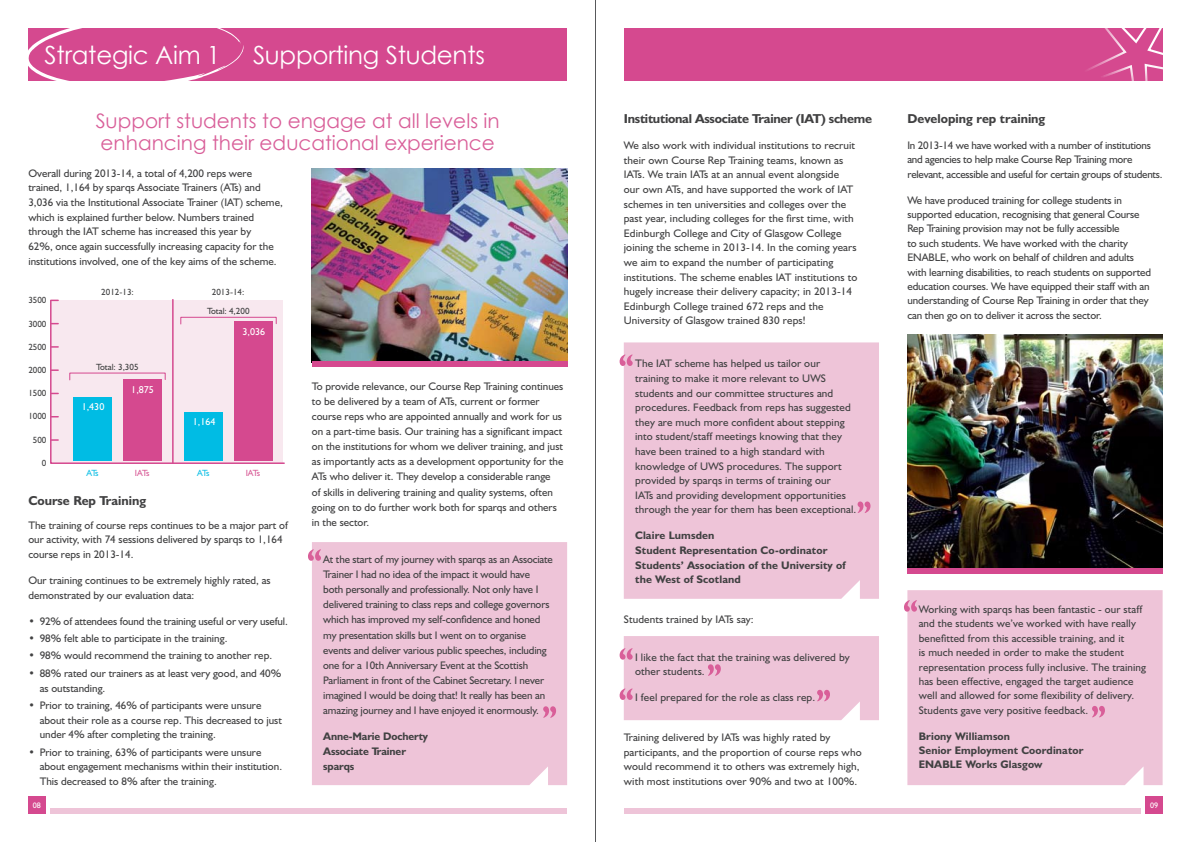
<style>
.page{position:relative;width:1191px;height:842px;background:#fff}
.page>*{position:absolute;margin:0;border:0;box-sizing:border-box;transform-origin:0 0}
.t1{font:25px "Century Gothic";letter-spacing:-.01em;color:#fff}
.t2{font:20px/22px "Century Gothic";color:#d95f99}
.t3{font:700 13px "Humanist 521 BT";letter-spacing:-.02em;color:#414142}
.t4{font:700 13px "Humanist 521 BT";color:#414142}
.t5{font:11px/14.6px "Humanist 521 BT";color:#414142}
.t6{font:700 11px/14.6px "Humanist 521 BT";letter-spacing:.01em;color:#414142}
.t7{font:11px/14.4px "Humanist 521 BT";letter-spacing:-.02em;color:#414142}
.t8{font:700 11px/15px "Humanist 521 BT";letter-spacing:-.01em;color:#414142}
.t9{font:10px "Humanist 521 BT";color:#fff}
.t10{font:9px "Humanist 521 BT";color:#414142}
.t11{font:9px "Humanist 521 BT";letter-spacing:-.075em;color:#d95f99}
.t12{font:9px "Humanist 521 BT";letter-spacing:-.125em;color:#16c1e6}
.t13{font:8px "Humanist 521 BT";color:#fff}
</style>
<div class="page">
<div style="left:28px;top:28px;width:539px;height:53px;background:#d5498f"></div>
<div style="left:624px;top:28px;width:538px;height:53px;background:#d5498f"></div>
<svg style="left:28px;top:28px;width:216px;height:53px"></svg>
<hr style="left:595px;top:0;width:1px;height:842px;background:#58595b">
<div style="left:624px;top:342px;width:255px;height:257px;background:#eec4d8"></div>
<div style="left:312px;top:542px;width:255px;height:243px;background:#eec4d8"></div>
<div style="left:907px;top:590px;width:255px;height:195px;background:#eec4d8"></div>
<img style="left:312px;top:168px;width:255px;height:193px">
<img style="left:907px;top:334px;width:255px;height:234px">
<svg style="left:50px;top:299px;width:235px;height:165px;background:#d3bbd5"></svg>
<div style="left:312px;top:361px;width:255px;height:6px;background:#d5498f"></div>
<div style="left:907px;top:568px;width:255px;height:6px;background:#d5498f"></div>
<svg style="left:543px;top:706px;width:13px;height:12px"></svg>
<svg style="left:857px;top:501px;width:13px;height:12px"></svg>
<svg style="left:1092px;top:706px;width:13px;height:11px"></svg>
<svg style="left:308px;top:549px;width:13px;height:12px"></svg>
<svg style="left:619px;top:354px;width:13px;height:12px"></svg>
<div style="left:619px;top:636px;width:260px;height:84px;background:#eec4d8"></div>
<svg style="left:904px;top:600px;width:13px;height:12px"></svg>
<svg style="left:1087px;top:28px;width:76px;height:53px"></svg>
<div style="left:624px;top:808px;width:516px;height:6px;background:#eec4d8"></div>
<div style="left:1145px;top:797px;width:17px;height:17px;background:#d5498f"></div>
<div style="left:50px;top:808px;width:517px;height:6px;background:#eec4d8"></div>
<div style="left:28px;top:797px;width:17px;height:17px;background:#d5498f"></div>
<h1 class="t1" style="left:45px;top:40px;width:177px">Strategic Aim 1</h1>
<h1 class="t1" style="left:253px;top:40px;width:233px">Supporting Students</h1>
<h2 class="t2" style="left:96px;top:110px;width:406px">Support students to engage at all levels in enhancing their educational experience</h2>
<p class="t5" style="left:28px;top:165px;width:256px">Overall during 2013-14, a total of 4,200 reps were trained, 1,164 by sparqs Associate Trainers (ATs) and 3,036 via the Institutional Associate Trainer (IAT) scheme, which is explained further below. Numbers trained through the IAT scheme has increased this year by<br>62%, once again successfully increasing capacity for the institutions involved, one of the key aims of the scheme.</p>
<p class="t10" style="left:28px;top:295px;width:20px">3500</p>
<p class="t10" style="left:28px;top:318px;width:20px">3000</p>
<p class="t10" style="left:28px;top:341px;width:20px">2500</p>
<p class="t10" style="left:28px;top:364px;width:20px">2000</p>
<p class="t10" style="left:28px;top:388px;width:20px">1500</p>
<p class="t10" style="left:28px;top:411px;width:20px">1000</p>
<p class="t10" style="left:33px;top:434px;width:15px">500</p>
<p class="t10" style="left:42px;top:457px;width:6px">0</p>
<p class="t10" style="left:101px;top:286px;width:34px">2012-13:</p>
<p class="t10" style="left:96px;top:361px;width:44px">Total: 3,305</p>
<p class="t9" style="left:82px;top:401px;width:24px">1,430</p>
<p class="t9" style="left:131px;top:383px;width:24px">1,875</p>
<p class="t10" style="left:212px;top:286px;width:34px">2013-14:</p>
<p class="t10" style="left:207px;top:306px;width:44px">Total: 4,200</p>
<p class="t9" style="left:242px;top:326px;width:24px">3,036</p>
<p class="t9" style="left:193px;top:415px;width:24px">1,164</p>
<p class="t12" style="left:86px;top:468px;width:14px">ATs</p>
<p class="t11" style="left:135px;top:468px;width:16px">IATs</p>
<p class="t12" style="left:197px;top:468px;width:14px">ATs</p>
<p class="t11" style="left:246px;top:468px;width:16px">IATs</p>
<p class="t4" style="left:28px;top:493px;width:119px">Course Rep Training</p>
<p class="t5" style="left:28px;top:517px;width:261px">The training of course reps continues to be a major part of our activity, with 74 sessions delivered by sparqs to 1,164 course reps in 2013-14.</p>
<p class="t5" style="left:28px;top:573px;width:244px">Our training continues to be extremely highly rated, as demonstrated by our evaluation data:</p>
<p class="t5" style="left:28px;top:613px;width:261px">• 92% of attendees found the training useful or very useful.</p>
<p class="t5" style="left:28px;top:631px;width:201px">• 98% felt able to participate in the training.</p>
<p class="t5" style="left:28px;top:648px;width:245px">• 98% would recommend the training to another rep.</p>
<p class="t5" style="left:40px;top:666px;width:243px;text-indent:-11px">• 88% rated our trainers as at least very good, and 40% as outstanding.</p>
<p class="t5" style="left:40px;top:698px;width:244px;text-indent:-11px">• Prior to training, 46% of participants were unsure about their role as a course rep. This decreased to just under 4% after completing the training.</p>
<p class="t5" style="left:40px;top:744px;width:244px;text-indent:-11px">• Prior to training, 63% of participants were unsure about engagement mechanisms within their institution.<br>This decreased to 8% after the training.</p>
<p class="t5" style="left:312px;top:379px;width:253px;line-height:15px">To provide relevance, our Course Rep Training continues to be delivered by a team of ATs, current or former course reps who are appointed annually and work for us on a part-time basis. Our training has a significant impact on the institutions for whom we deliver training, and just as importantly acts as a development opportunity for the ATs who deliver it. They develop a considerable range<br>of skills in delivering training and quality systems, often going on to do further work both for sparqs and others in the sector.</p>
<p class="t5" style="left:323px;top:552px;width:231px;line-height:15px">At the start of my journey with sparqs as an Associate Trainer I had no idea of the impact it would have<br>both personally and professionally. Not only have I delivered training to class reps and college governors which has improved my self-confidence and honed my presentation skills but I went on to organise events and deliver various public speeches, including one for a 10th Anniversary Event at the Scottish Parliament in front of the Cabinet Secretary. I never imagined I would be doing that! It really has been an amazing journey and I have enjoyed it enormously.</p>
<p class="t8" style="left:323px;top:729px;width:106px">Anne-Marie Docherty<br>Associate Trainer sparqs</p>
<p class="t3" style="left:624px;top:111px;width:250px">Institutional Associate Trainer (IAT) scheme</p>
<p class="t5" style="left:624px;top:138px;width:235px">We also work with individual institutions to recruit their own Course Rep Training teams, known as IATs. We train IATs at an annual event alongside our own ATs, and have supported the work of IAT schemes in ten universities and colleges over the past year, including colleges for the first time, with Edinburgh College and City of Glasgow College joining the scheme in 2013-14. In the coming years we aim to expand the number of participating institutions. The scheme enables IAT institutions to hugely increase their delivery capacity; in 2013-14<br>Edinburgh College trained 672 reps and the University of Glasgow trained 830 reps!</p>
<p class="t5" style="left:635px;top:356px;width:223px">The IAT scheme has helped us tailor our training to make it more relevant to UWS students and our committee structures and procedures. Feedback from reps has suggested they are much more confident about stepping into student/staff meetings knowing that they have been trained to a high standard with knowledge of UWS procedures. The support provided by sparqs in terms of training our<br>IATs and providing development opportunities through the year for them has been exceptional.</p>
<p class="t6" style="left:635px;top:528px;width:212px">Claire Lumsden<br>Student Representation Co-ordinator<br>Students’ Association of the University of the West of Scotland</p>
<p class="t5" style="left:624px;top:612px;width:131px">Students trained by IATs say:</p>
<p class="t5" style="left:635px;top:649px;width:216px">I like the fact that the training was delivered by other students.</p>
<p class="t5" style="left:635px;top:690px;width:182px">I feel prepared for the role as class rep.</p>
<p class="t5" style="left:624px;top:730px;width:239px">Training delivered by IATs was highly rated by participants, and the proportion of course reps who would recommend it to others was extremely high, with most institutions over 90% and two at 100%.</p>
<p class="t4" style="left:907px;top:111px;width:139px">Developing rep training</p>
<p class="t7" style="left:907px;top:138px;width:257px">In 2013-14 we have worked with a number of institutions and agencies to help make Course Rep Training more relevant, accessible and useful for certain groups of students.</p>
<p class="t5" style="left:907px;top:192px;width:245px">We have produced training for college students in supported education, recognising that general Course Rep Training provision may not be fully accessible<br>to such students. We have worked with the charity ENABLE, who work on behalf of children and adults with learning disabilities, to reach students on supported education courses. We have equipped their staff with an understanding of Course Rep Training in order that they can then go on to deliver it across the sector.</p>
<p class="t5" style="left:918px;top:602px;width:229px">Working with sparqs has been fantastic - our staff and the students we’ve worked with have really benefitted from this accessible training, and it<br>is much needed in order to make the student representation process fully inclusive. The training has been effective, engaged the target audience well and allowed for some flexibility of delivery.<br>Students gave very positive feedback.</p>
<p class="t6" style="left:918px;top:728px;width:166px">Briony Williamson<br>Senior Employment Coordinator<br>ENABLE Works Glasgow</p>
<p class="t13" style="left:33px;top:800px;width:10px">08</p>
<p class="t13" style="left:1150px;top:800px;width:10px">09</p>
</div>
